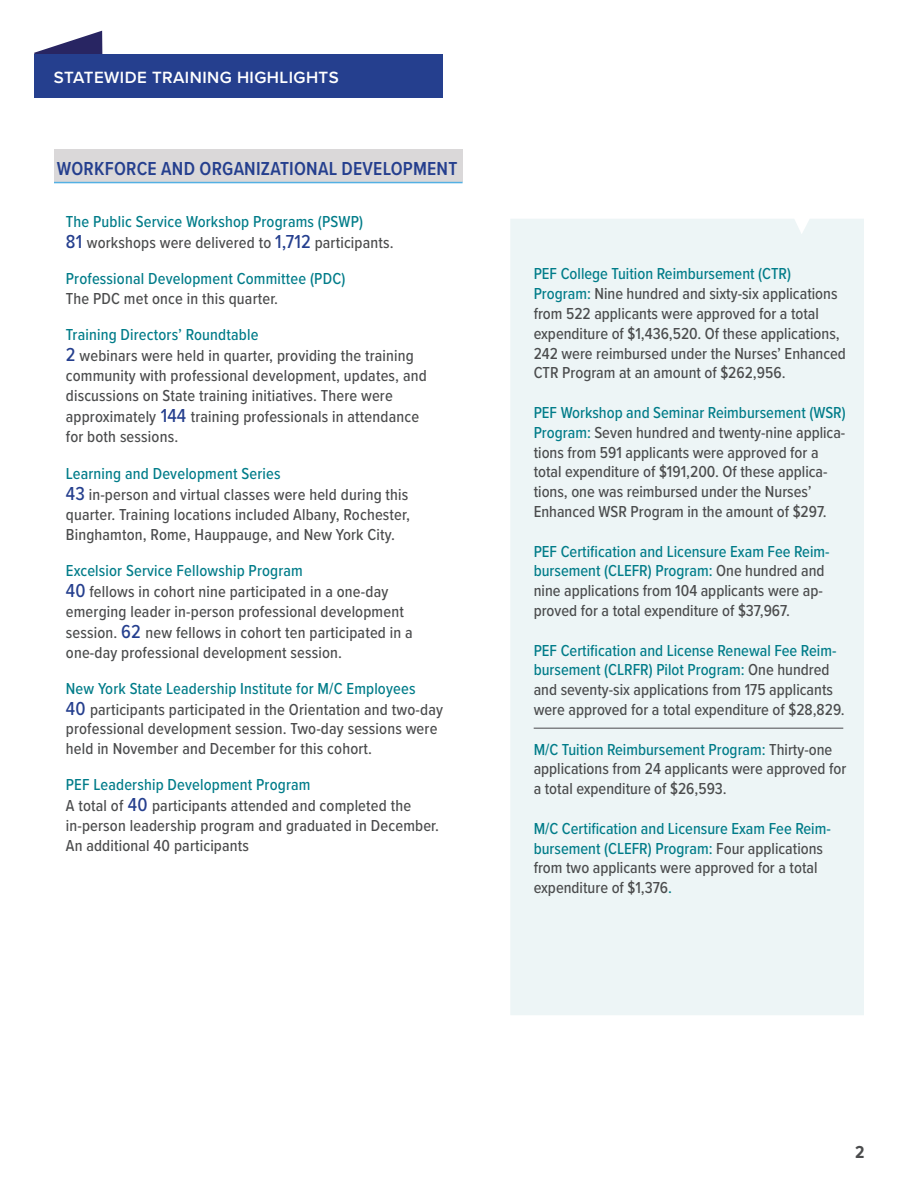
<style>
.page{position:relative;width:918px;height:1188px;background:#fff}
.page>*{position:absolute;margin:0;border:0;box-sizing:border-box;transform-origin:0 0}
.t1{font:600 19.5px "Proxima Nova Cond";letter-spacing:.01em;color:#253f8e}
.t2{font:700 18px "Proxima Nova Cond";color:#4b4c4d}
.t3{font:600 16.8px "Proxima Nova";letter-spacing:.025em;color:#fff}
.t4{font:500 16.5px/19.8px "Proxima Nova Cond";color:#4b4c4d}
.t5{font:500 16.5px/21px "Proxima Nova Cond";letter-spacing:.01em;color:#007c89}
.s1{font-size:19.5px;color:#253f8e}
.s2{color:#4b4c4d}
.s3{color:#007c89}
</style>
<div class="page">
<div style="left:54px;top:149px;width:409px;height:33px;background:#dad8d9"></div>
<svg style="left:34px;top:31px;width:69px;height:23px"></svg>
<div style="left:34px;top:54px;width:409px;height:43px;background:#253f8e"></div>
<div style="left:510px;top:219px;width:354px;height:796px;background:#edf5f6"></div>
<hr style="left:54px;top:182px;width:409px;height:1px;background:#53b0e3">
<hr style="left:534px;top:728px;width:309px;height:1px;background:#808285">
<p class="t3" style="left:54px;top:65px;width:286px">STATEWIDE TRAINING HIGHLIGHTS</p>
<h3 class="t1" style="left:57px;top:154px;width:402px">WORKFORCE AND ORGANIZATIONAL DEVELOPMENT</h3>
<p class="t5" style="left:66px;top:211px;width:329px">The Public Service Workshop Programs (PSWP)<br><span class="s1">81</span> <span class="s2">workshops were delivered to</span> <span class="s1">1,712</span> <span class="s2">participants.</span></p>
<p class="t5" style="left:66px;top:268px;width:281px;line-height:19.8px">Professional Development Committee (PDC)<br><span class="s2">The PDC met once in this quarter.</span></p>
<p class="t5" style="left:66px;top:324px;width:194px">Training Directors’ Roundtable</p>
<p class="t4" style="left:66px;top:345px;width:362px"><span class="s1">2</span> webinars were held in quarter, providing the training community with professional development, updates, and discussions on State training initiatives. There were approximately <span class="s1">144</span> training professionals in attendance for both sessions.</p>
<p class="t5" style="left:66px;top:463px;width:216px">Learning and Development Series</p>
<p class="t4" style="left:66px;top:484px;width:346px;text-align:justify"><span class="s1">43</span> in-person and virtual classes were held during this quarter. Training locations included Albany, Rochester, Binghamton, Rome, Hauppauge, and New York City.</p>
<p class="t5" style="left:66px;top:559px;width:239px">Excelsior Service Fellowship Program</p>
<p class="t4" style="left:66px;top:581px;width:348px;line-height:20.2px"><span class="s1">40</span> fellows in cohort nine participated in a one-day emerging leader in-person professional development session. <span class="s1">62</span> new fellows in cohort ten participated in a one-day professional development session.</p>
<p class="t4" style="left:66px;top:677px;width:379px;line-height:20.2px"><span class="s3">New York State Leadership Institute for M/C Employees<br></span><span class="s1">40</span> participants participated in the Orientation and two-day professional development session. Two-day sessions were held in November and December for this cohort.</p>
<p class="t5" style="left:66px;top:774px;width:246px">PEF Leadership Development Program</p>
<p class="t4" style="left:66px;top:795px;width:375px">A total of <span class="s1">40</span> participants attended and completed the in-person leadership program and graduated in December.<br>An additional 40 participants</p>
<p class="t4" style="left:534px;top:263px;width:314px"><span class="s3">PEF College Tuition Reimbursement (CTR)<br>Program:</span> Nine hundred and sixty-six applications from 522 applicants were approved for a total expenditure of $1,436,520. Of these applications, 242 were reimbursed under the Nurses’ Enhanced CTR Program at an amount of $262,956.</p>
<p class="t4" style="left:534px;top:402px;width:314px"><span class="s3">PEF Workshop and Seminar Reimbursement (WSR)<br>Program:</span> Seven hundred and twenty-nine applica&shy;tions from 591 applicants were approved for a total expenditure of $191,200. Of these applica&shy;tions, one was reimbursed under the Nurses’ Enhanced WSR Program in the amount of $297.</p>
<p class="t4" style="left:534px;top:541px;width:297px"><span class="s3">PEF Certification and Licensure Exam Fee Reim&shy;bursement (CLEFR) Program:</span> One hundred and nine applications from 104 applicants were ap&shy;proved for a total expenditure of $37,967.</p>
<p class="t4" style="left:534px;top:640px;width:313px"><span class="s3">PEF Certification and License Renewal Fee Reim&shy;bursement (CLRFR) Pilot Program:</span> One hundred and seventy-six applications from 175 applicants were approved for a total expenditure of $28,829.</p>
<p class="t4" style="left:534px;top:739px;width:314px"><span class="s3">M/C Tuition Reimbursement Program:</span> Thirty-one applications from 24 applicants were approved for a total expenditure of $26,593.</p>
<p class="t4" style="left:534px;top:818px;width:299px"><span class="s3">M/C Certification and Licensure Exam Fee Reim&shy;bursement (CLEFR) Program:</span> Four applications from two applicants were approved for a total expenditure of $1,376<span class="s3">.</span></p>
<p class="t2" style="left:855px;top:1139px;width:11px">2</p>
</div>
